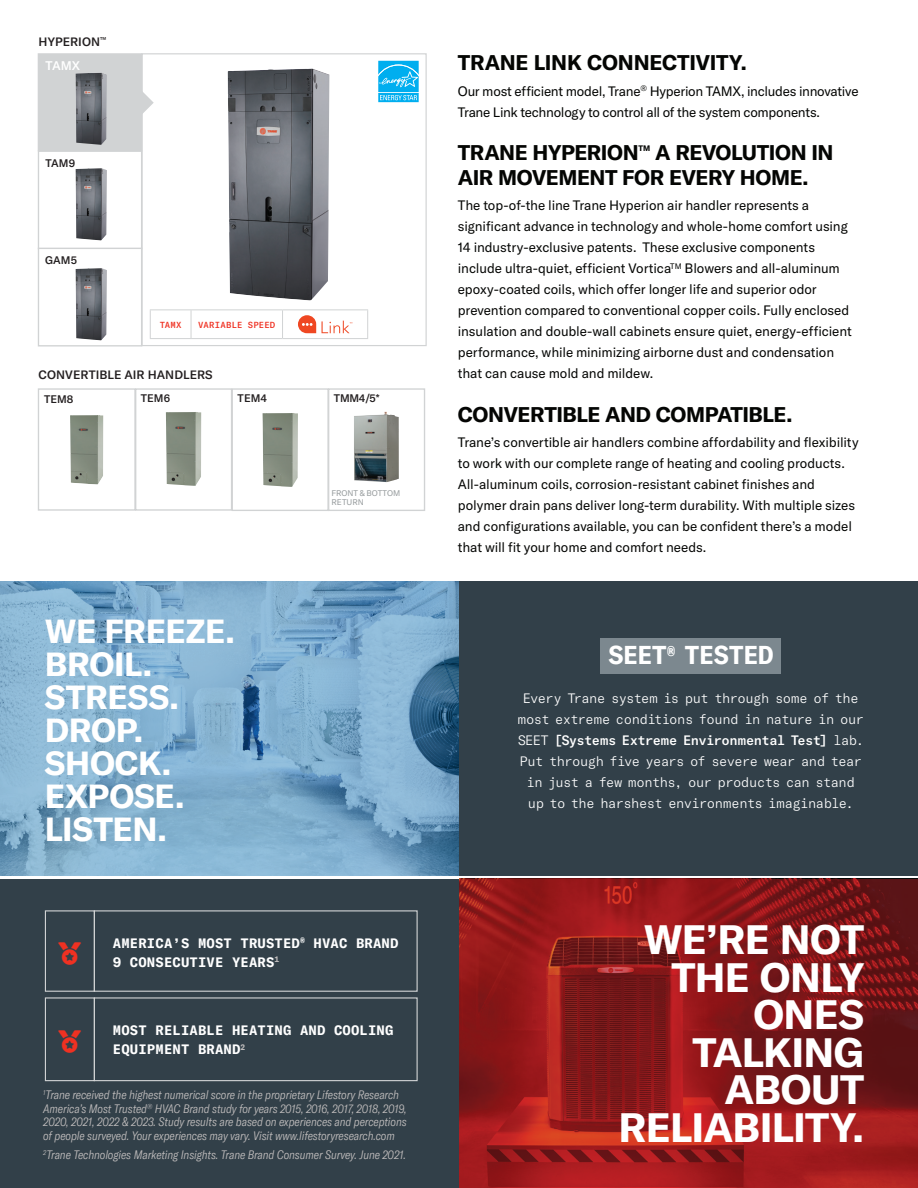
<style>
.page{position:relative;width:918px;height:1188px;background:#fff}
.page>*{position:absolute;margin:0;border:0;box-sizing:border-box;transform-origin:0 0}
.t1{font:700 40.5px/37.5px "GT America";letter-spacing:-.02em;color:#fff;text-align:right}
.t2{font:700 33px/33px "GT America";letter-spacing:-.01em;color:#fff}
.t3{font:700 25.5px "GT America Mono";letter-spacing:-.05em;color:#fff}
._13_15_6_Headline{font:700 21px/25.2px "GT America";letter-spacing:-.02em;color:#040503}
._10_17_Body_Text{font:13.5px/21px "GT America";letter-spacing:-.01em;color:#040503}
.t4{font:300 13.5px/21px "GT America Mono";letter-spacing:-.05em;color:#fff;text-align:center}
.t5{font:700 13.5px/19px "GT America Mono";letter-spacing:.01em;color:#fff}
._8_10_Product_-_WHT{font:500 12.45px "GT America";color:#fff}
.t6{font:italic 300 condensed 12px/13.5px "GT America";letter-spacing:-.005em;color:#bfbcbc}
._8_10_Product_-_BLK{font:500 12px "GT America";letter-spacing:.005em;color:#231f20}
._8_10_Product_-_BLK-2{font:500 10.8px "GT America";letter-spacing:.005em;color:#231f20}
._10_12_Featured_Prod{font:500 8.7px "GT America Mono";letter-spacing:.02em;color:#ef3122}
._6_16_Rating{font:8.1px "GT America";letter-spacing:-.005em;color:#979c9e}
._13_15_6_Headline-2{font:700 7.8px "GT America";color:#040503}
.s1{font-weight:500}
</style>
<div class="page">
<div style="left:459px;top:581px;width:459px;height:295px;background:#324049"></div>
<svg style="left:0;top:581px;width:459px;height:295px;background:#7dabcb"></svg>
<div style="left:601px;top:639px;width:180px;height:35px;background:#7c888f"></div>
<div style="left:0;top:879px;width:459px;height:309px;background:#324049"></div>
<svg style="left:459px;top:879px;width:459px;height:309px;background:#8c191a"></svg>
<div style="left:45px;top:910px;width:50px;height:82px;border:1px solid #d1d3d4"></div>
<div style="left:45px;top:997px;width:50px;height:84px;border:1px solid #d1d3d4"></div>
<div style="left:94px;top:910px;width:324px;height:82px;border:1px solid #d1d3d4"></div>
<div style="left:94px;top:997px;width:324px;height:84px;border:1px solid #d1d3d4"></div>
<div style="left:141px;top:53px;width:286px;height:293px;background:#fff;border:1px solid #d1d3d4"></div>
<div style="left:38px;top:150px;width:104px;height:99px;background:#fff;border:1px solid #d1d3d4"></div>
<div style="left:135px;top:388px;width:97px;height:123px;background:#fff;border:1px solid #d1d3d4"></div>
<div style="left:38px;top:53px;width:104px;height:98px;background:#d1d3d4"></div>
<div style="left:38px;top:388px;width:98px;height:123px;background:#fff;border:1px solid #d1d3d4"></div>
<div style="left:38px;top:248px;width:104px;height:99px;background:#fff;border:1px solid #d1d3d4"></div>
<div style="left:328px;top:388px;width:97px;height:123px;background:#fff;border:1px solid #d1d3d4"></div>
<div style="left:232px;top:388px;width:97px;height:123px;background:#fff;border:1px solid #d1d3d4"></div>
<img style="left:228px;top:69px;width:102px;height:231px">
<hr style="left:150px;top:309px;width:41px;height:1px;background:#d1d3d4">
<svg style="left:150px;top:310px;width:1px;height:28px"></svg>
<hr style="left:191px;top:309px;width:92px;height:1px;background:#d1d3d4">
<svg style="left:191px;top:310px;width:1px;height:28px"></svg>
<hr style="left:283px;top:309px;width:85px;height:1px;background:#d1d3d4">
<svg style="left:282px;top:310px;width:1px;height:28px"></svg>
<svg style="left:367px;top:310px;width:1px;height:28px"></svg>
<hr style="left:150px;top:338px;width:41px;height:1px;background:#d1d3d4">
<hr style="left:191px;top:338px;width:92px;height:1px;background:#d1d3d4">
<hr style="left:283px;top:338px;width:85px;height:1px;background:#d1d3d4">
<svg style="left:298px;top:315px;width:18px;height:18px"></svg>
<svg style="left:322px;top:321px;width:30px;height:12px"></svg>
<img style="left:76px;top:268px;width:31px;height:72px">
<img style="left:76px;top:73px;width:31px;height:72px">
<img style="left:76px;top:168px;width:31px;height:72px">
<img style="left:262px;top:413px;width:36px;height:74px">
<img style="left:354px;top:412px;width:45px;height:70px">
<img style="left:166px;top:412px;width:35px;height:74px">
<img style="left:70px;top:415px;width:33px;height:69px">
<svg style="left:378px;top:60px;width:41px;height:1px"></svg>
<svg style="left:378px;top:61px;width:41px;height:42px;background:#32bdf1"></svg>
<svg style="left:139px;top:91px;width:15px;height:23px"></svg>
<p class="_8_10_Product_-_BLK" style="left:39px;top:35px;width:69px">HYPERION<sup>™</sup></p>
<p class="_8_10_Product_-_WHT" style="left:46px;top:58px;width:36px">TAMX</p>
<p class="_8_10_Product_-_BLK-2" style="left:46px;top:156px;width:31px">TAM9</p>
<p class="_8_10_Product_-_BLK-2" style="left:45px;top:253px;width:34px">GAM5</p>
<p class="_10_12_Featured_Prod" style="left:160px;top:320px;width:23px">TAMX</p>
<p class="_10_12_Featured_Prod" style="left:198px;top:320px;width:78px">VARIABLE SPEED</p>
<p class="_8_10_Product_-_BLK" style="left:38px;top:368px;width:176px">CONVERTIBLE AIR HANDLERS</p>
<p class="_8_10_Product_-_BLK-2" style="left:44px;top:392px;width:31px">TEM8</p>
<p class="_8_10_Product_-_BLK-2" style="left:141px;top:392px;width:31px">TEM6</p>
<p class="_8_10_Product_-_BLK-2" style="left:238px;top:392px;width:31px">TEM4</p>
<p class="_8_10_Product_-_BLK-2" style="left:334px;top:392px;width:47px">TMM4/5*</p>
<p class="_6_16_Rating" style="left:332px;top:488px;width:70px">FRONT &amp; BOTTOM</p>
<p class="_6_16_Rating" style="left:332px;top:497px;width:34px">RETURN</p>
<h2 class="t2" style="left:45px;top:614px;width:192px">WE FREEZE.<br>BROIL.<br>STRESS.<br>DROP.<br>SHOCK.<br>EXPOSE.<br>LISTEN.</h2>
<p class="t5" style="left:113px;top:934px;width:287px">AMERICA’S MOST TRUSTED<sup>®</sup> HVAC BRAND<br>9 CONSECUTIVE YEARS<sup>1</sup></p>
<p class="t5" style="left:113px;top:1021px;width:282px">MOST RELIABLE HEATING AND COOLING<br>EQUIPMENT BRAND<sup>2</sup></p>
<p class="t6" style="left:43px;top:1088px;width:365px"><sup>1</sup>Trane received the highest numerical score in the proprietary Lifestory Research America’s Most Trusted<sup>®</sup> HVAC Brand study for years 2015, 2016, 2017, 2018, 2019, 2020, 2021, 2022 &amp; 2023. Study results are based on experiences and perceptions of people surveyed. Your experiences may vary. Visit www.lifestoryresearch.com</p>
<p class="t6" style="left:43px;top:1148px;width:364px"><sup>2</sup>Trane Technologies Marketing Insights. Trane Brand Consumer Survey. June 2021.</p>
<p class="_13_15_6_Headline" style="left:458px;top:50px;width:290px">TRANE LINK CONNECTIVITY.</p>
<p class="_10_17_Body_Text" style="left:458px;top:80px;width:402px">Our most efficient model, Trane<sup>®</sup> Hyperion TAMX, includes innovative<br>Trane Link technology to control all of the system components.</p>
<p class="_13_15_6_Headline" style="left:458px;top:139px;width:182px">TRANE HYPERION</p>
<p class="_13_15_6_Headline-2" style="left:638px;top:143px;width:13px">TM</p>
<p class="_13_15_6_Headline" style="left:458px;top:139px;width:377px;text-indent:197px">A REVOLUTION IN<br>AIR MOVEMENT FOR EVERY HOME.</p>
<p class="_10_17_Body_Text" style="left:458px;top:195px;width:396px">The top-of-the line Trane Hyperion air handler represents a significant advance in technology and whole-home comfort using 14 industry-exclusive patents. These exclusive components include ultra-quiet, efficient Vortica<sup>TM</sup> Blowers and all-aluminum epoxy-coated coils, which offer longer life and superior odor prevention compared to conventional copper coils. Fully enclosed insulation and double-wall cabinets ensure quiet, energy-efficient performance, while minimizing airborne dust and condensation that can cause mold and mildew.</p>
<p class="_13_15_6_Headline" style="left:458px;top:401px;width:336px">CONVERTIBLE AND COMPATIBLE.</p>
<p class="_10_17_Body_Text" style="left:458px;top:432px;width:402px">Trane’s convertible air handlers combine affordability and flexibility to work with our complete range of heating and cooling products.<br>All-aluminum coils, corrosion-resistant cabinet finishes and polymer drain pans deliver long-term durability. With multiple sizes and configurations available, you can be confident there’s a model that will fit your home and comfort needs.</p>
<h3 class="t3" style="left:608px;top:640px;width:167px">SEET<sup>®</sup> TESTED</h3>
<p class="t4" style="left:518px;top:688px;width:348px">Every Trane system is put through some of the most extreme conditions found in nature in our SEET <span class="s1">[Systems Extreme Environmental Test]</span> lab.<br>Put through five years of severe wear and tear in just a few months, our products can stand up to the harshest environments imaginable.</p>
<h1 class="t1" style="left:619px;top:921px;width:247px">WE’RE NOT<br>THE ONLY<br>ONES<br>TALKING<br>ABOUT<br>RELIABILITY.</h1>
</div>
